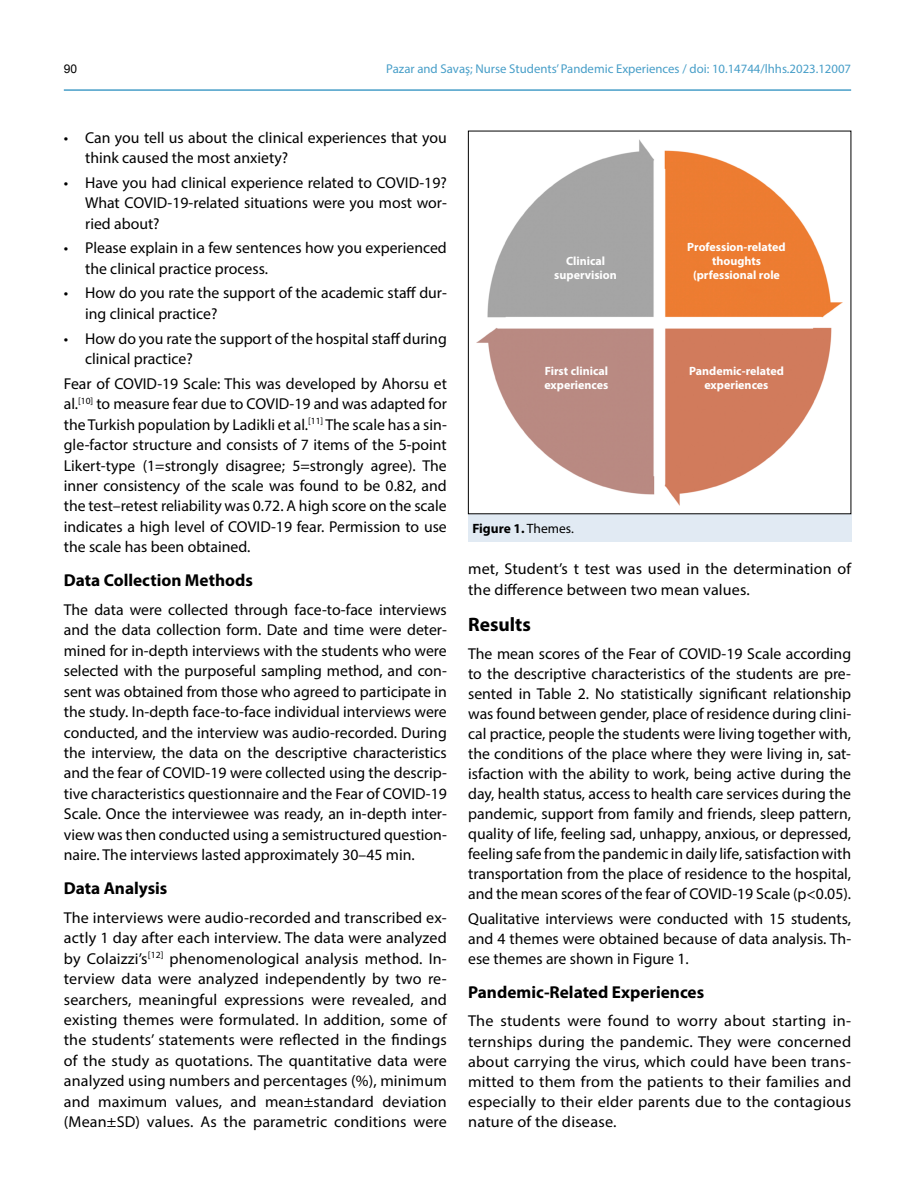
<style>
.page{position:relative;width:915px;height:1191px;background:#fff}
.page>*{position:absolute;margin:0;border:0;box-sizing:border-box;transform-origin:0 0}
.t1{font:700 19.5px "Myriad Pro";color:#000}
.t2{font:700 17.25px "Myriad Pro";color:#000}
.t3{font:15.75px/20.4px "Myriad Pro";color:#000;text-align:justify}
.t4{font:700 13.5px "Myriad Pro";color:#000}
.t5{font:12.75px "Myriad Pro";color:#479ec8}
.t6{font:700 12px/14.4px "Myriad Pro";color:#fff;text-align:center}
.t7{font:12px "Arial";color:#000}
.s1{font-weight:400}
</style>
<div class="page">
<hr style="left:64px;top:89px;width:786px;height:2px;background:#479ec8">
<div style="left:468px;top:514px;width:382px;height:27px;background:#e1eaf3"></div>
<img style="left:476px;top:139px;width:366px;height:366px">
<p class="t7" style="left:64px;top:60px;width:15px">90</p>
<p class="t5" style="left:386px;top:61px;width:466px">Pazar and Savaş; Nurse Students’ Pandemic Experiences / doi: 10.14744/lhhs.2023.12007</p>
<p class="t3" style="left:85px;top:127px;width:363px;text-indent:-21px">• Can you tell us about the clinical experiences that you think caused the most anxiety?</p>
<p class="t3" style="left:85px;top:172px;width:363px;text-indent:-21px">• Have you had clinical experience related to COVID-19?<br>What COVID-19-related situations were you most wor&shy;ried about?</p>
<p class="t3" style="left:85px;top:238px;width:363px;text-indent:-21px">• Please explain in a few sentences how you experienced the clinical practice process.</p>
<p class="t3" style="left:85px;top:283px;width:363px;text-indent:-21px">• How do you rate the support of the academic staff dur&shy;ing clinical practice?</p>
<p class="t3" style="left:85px;top:328px;width:363px;text-indent:-21px">• How do you rate the support of the hospital staff during clinical practice?</p>
<p class="t3" style="left:64px;top:373px;width:384px">Fear of COVID-19 Scale: This was developed by Ahorsu et al.<sup>[10]</sup> to measure fear due to COVID-19 and was adapted for the Turkish population by Ladikli et al.<sup>[11]</sup> The scale has a sin&shy;gle-factor structure and consists of 7 items of the 5-point Likert-type (1=strongly disagree; 5=strongly agree). The inner consistency of the scale was found to be 0.82, and the test–retest reliability was 0.72. A high score on the scale indicates a high level of COVID-19 fear. Permission to use the scale has been obtained.</p>
<p class="t2" style="left:64px;top:569px;width:191px">Data Collection Methods</p>
<p class="t3" style="left:64px;top:599px;width:384px">The data were collected through face-to-face interviews and the data collection form. Date and time were deter&shy;mined for in-depth interviews with the students who were selected with the purposeful sampling method, and con&shy;sent was obtained from those who agreed to participate in the study. In-depth face-to-face individual interviews were conducted, and the interview was audio-recorded. During the interview, the data on the descriptive characteristics and the fear of COVID-19 were collected using the descrip&shy;tive characteristics questionnaire and the Fear of COVID-19<br>Scale. Once the interviewee was ready, an in-depth inter&shy;view was then conducted using a semistructured question&shy;naire. The interviews lasted approximately 30–45 min.</p>
<p class="t2" style="left:64px;top:876px;width:105px">Data Analysis</p>
<p class="t3" style="left:64px;top:907px;width:384px">The interviews were audio-recorded and transcribed ex&shy;actly 1 day after each interview. The data were analyzed by Colaizzi’s<sup>[12]</sup> phenomenological analysis method. In&shy;terview data were analyzed independently by two re&shy;searchers, meaningful expressions were revealed, and existing themes were formulated. In addition, some of the students’ statements were reflected in the findings of the study as quotations. The quantitative data were analyzed using numbers and percentages (%), minimum and maximum values, and mean±standard deviation (Mean±SD) values. As the parametric conditions were</p>
<p class="t6" style="left:554px;top:253px;width:64px">Clinical supervision</p>
<p class="t6" style="left:544px;top:363px;width:66px;text-align:left">First clinical experiences</p>
<p class="t4" style="left:472px;top:519px;width:103px">Figure 1. <span class="s1">Themes.</span></p>
<p class="t6" style="left:687px;top:239px;width:100px">Profession-related thoughts (prfessional role</p>
<p class="t6" style="left:688px;top:363px;width:96px">Pandemic-related experiences</p>
<p class="t3" style="left:468px;top:558px;width:384px">met, Student’s t test was used in the determination of the difference between two mean values.</p>
<p class="t1" style="left:468px;top:611px;width:64px">Results</p>
<p class="t3" style="left:468px;top:644px;width:384px;line-height:20px">The mean scores of the Fear of COVID-19 Scale according to the descriptive characteristics of the students are pre&shy;sented in Table 2. No statistically significant relationship was found between gender, place of residence during clini&shy;cal practice, people the students were living together with, the conditions of the place where they were living in, sat&shy;isfaction with the ability to work, being active during the day, health status, access to health care services during the pandemic, support from family and friends, sleep pattern, quality of life, feeling sad, unhappy, anxious, or depressed, feeling safe from the pandemic in daily life, satisfaction with transportation from the place of residence to the hospital, and the mean scores of the fear of COVID-19 Scale (p&lt;0.05).</p>
<p class="t3" style="left:468px;top:908px;width:384px">Qualitative interviews were conducted with 15 students, and 4 themes were obtained because of data analysis. Th&shy;ese themes are shown in Figure 1.</p>
<p class="t2" style="left:468px;top:980px;width:237px">Pandemic-Related Experiences</p>
<p class="t3" style="left:468px;top:1010px;width:384px">The students were found to worry about starting in&shy;ternships during the pandemic. They were concerned about carrying the virus, which could have been trans&shy;mitted to them from the patients to their families and especially to their elder parents due to the contagious nature of the disease.</p>
</div>
